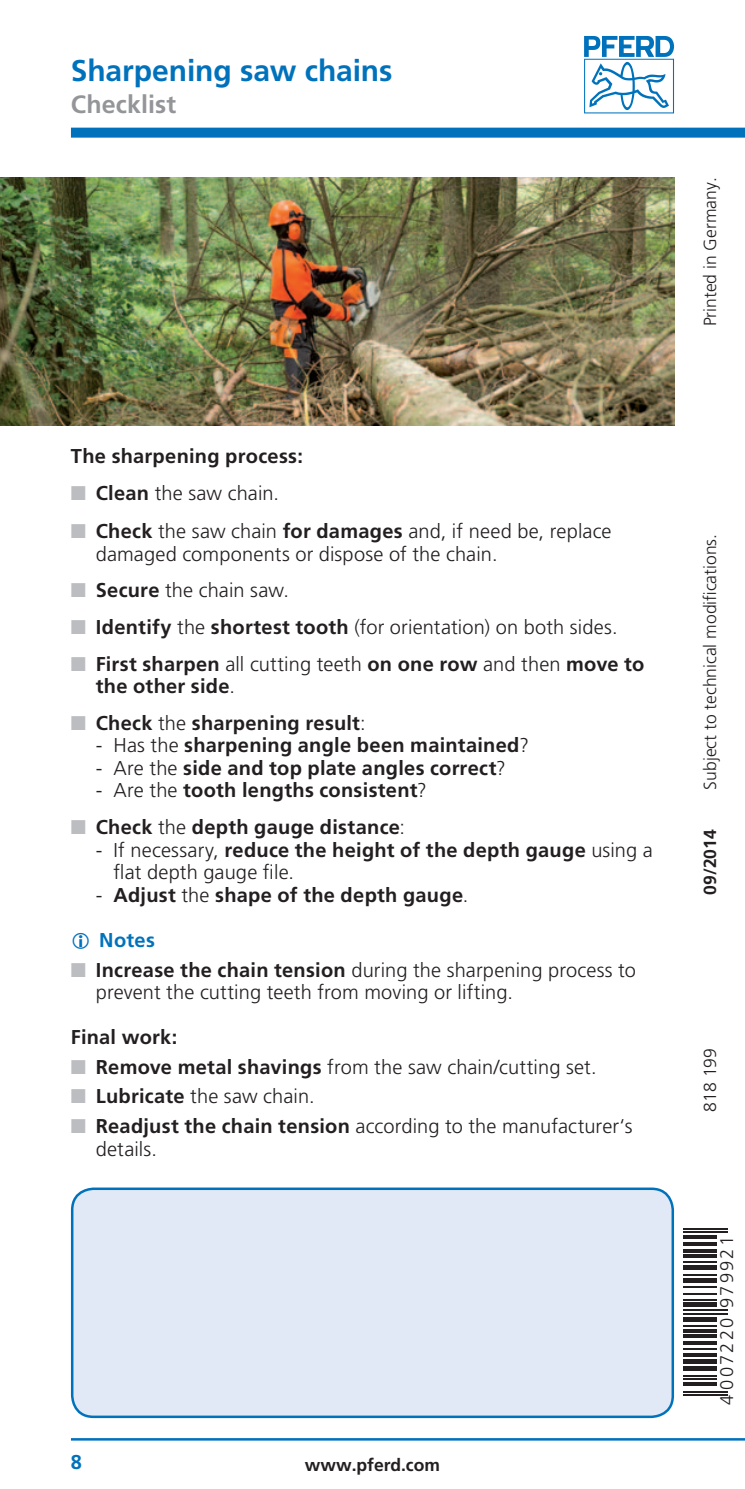
<style>
.page{position:relative;width:745px;height:1489px;background:#fff}
.page>*{position:absolute;margin:0;border:0;box-sizing:border-box;transform-origin:0 0}
.t1{font:700 30px "Frutiger LT Pro";letter-spacing:-.005em;color:#0072bc}
.t2{font:700 25px "Frutiger LT Pro";letter-spacing:.005em;color:#939598}
.t3{font:300 20px/22.5px "Frutiger LT Pro";letter-spacing:.005em;color:#231f20}
.t4{font:700 20px/22.5px "Frutiger LT Pro";letter-spacing:.015em;color:#231f20}
.t5{font:700 20px "Frutiger LT Pro";letter-spacing:.015em;color:#0072bc}
.t6{font:300 18.25px "Frutiger LT Pro";letter-spacing:.12em;color:#231f20}
.t7{font:300 17.5px "Frutiger LT Pro";color:#231f20}
.t8{font:700 17.5px "Frutiger LT Pro";color:#231f20}
.s1{color:#bcbdc0}
.s2{font-weight:700}
.s3{font-weight:300}
</style>
<div class="page">
<hr style="left:71px;top:1437px;width:673px;height:3px;background:#0072bc">
<svg style="left:584px;top:36px;width:89px;height:77px"></svg>
<div style="left:71px;top:128px;width:673px;height:10px;background:#0072bc"></div>
<img style="left:0;top:177px;width:673px;height:248px">
<div style="left:72px;top:1188px;width:600px;height:228px;background:#e1e9f6;border-radius:21px"></div>
<div style="left:71px;top:1187px;width:602px;height:230px;border:2px solid #0072bc;border-radius:21px"></div>
<svg style="left:683px;top:1228px;width:45px;height:168px"></svg>
<hr style="left:682px;top:1394px;width:45px;height:1px;background:#231f20">
<hr style="left:682px;top:1390px;width:45px;height:2px;background:#231f20">
<svg style="left:683px;top:1381px;width:33px;height:4px"></svg>
<hr style="left:682px;top:1378px;width:34px;height:1px;background:#231f20">
<hr style="left:682px;top:1374px;width:34px;height:2px;background:#231f20">
<div style="left:682px;top:1365px;width:34px;height:5px;background:#231f20"></div>
<div style="left:682px;top:1358px;width:34px;height:5px;background:#231f20"></div>
<hr style="left:682px;top:1353px;width:34px;height:3px;background:#231f20">
<hr style="left:682px;top:1348px;width:34px;height:1px;background:#231f20">
<hr style="left:682px;top:1341px;width:34px;height:3px;background:#231f20">
<hr style="left:682px;top:1334px;width:34px;height:3px;background:#231f20">
<hr style="left:682px;top:1328px;width:34px;height:3px;background:#231f20">
<hr style="left:682px;top:1325px;width:34px;height:1px;background:#231f20">
<div style="left:682px;top:1316px;width:34px;height:5px;background:#231f20"></div>
<hr style="left:682px;top:1312px;width:45px;height:2px;background:#231f20">
<hr style="left:682px;top:1309px;width:45px;height:1px;background:#231f20">
<div style="left:682px;top:1302px;width:34px;height:5px;background:#231f20"></div>
<hr style="left:682px;top:1298px;width:34px;height:2px;background:#231f20">
<hr style="left:682px;top:1293px;width:34px;height:1px;background:#231f20">
<hr style="left:682px;top:1286px;width:34px;height:1px;background:#231f20">
<div style="left:682px;top:1277px;width:34px;height:5px;background:#231f20"></div>
<hr style="left:682px;top:1273px;width:34px;height:2px;background:#231f20">
<hr style="left:682px;top:1265px;width:34px;height:4px;background:#231f20">
<hr style="left:682px;top:1261px;width:34px;height:1px;background:#231f20">
<hr style="left:682px;top:1254px;width:34px;height:3px;background:#231f20">
<hr style="left:682px;top:1249px;width:34px;height:3px;background:#231f20">
<hr style="left:682px;top:1242px;width:34px;height:3px;background:#231f20">
<hr style="left:682px;top:1235px;width:34px;height:3px;background:#231f20">
<hr style="left:682px;top:1231px;width:45px;height:1px;background:#231f20">
<hr style="left:682px;top:1227px;width:45px;height:2px;background:#231f20">
<h1 class="t1" style="left:71px;top:53px;width:323px">Sharpening saw chains</h1>
<p class="t2" style="left:71px;top:90px;width:107px">Checklist</p>
<p class="t4" style="left:71px;top:445px;width:233px">The sharpening process:</p>
<p class="t3" style="left:71px;top:482px;width:209px"><span class="s1">■</span> <span class="s2">Clean</span> the saw chain.</p>
<p class="t3" style="left:96px;top:520px;width:517px;text-indent:-25px"><span class="s1">■</span> <span class="s2">Check</span> the saw chain <span class="s2">for damages</span> and, if need be, replace damaged components or dispose of the chain.</p>
<p class="t3" style="left:71px;top:579px;width:219px"><span class="s1">■</span> <span class="s2">Secure</span> the chain saw.</p>
<p class="t3" style="left:71px;top:616px;width:547px"><span class="s1">■</span> <span class="s2">Identify</span> the <span class="s2">shortest tooth</span> (for orientation) on both sides.</p>
<p class="t4" style="left:96px;top:652px;width:549px;text-indent:-25px"><span class="s1">■</span> First sharpen <span class="s3">all cutting teeth</span> on one row <span class="s3">and then</span> move to the other side<span class="s3">.</span></p>
<p class="t4" style="left:71px;top:711px;width:296px"><span class="s1">■</span> Check <span class="s3">the</span> sharpening result<span class="s3">:</span></p>
<p class="t4" style="left:96px;top:734px;width:434px"><span class="s3">- Has the</span> sharpening angle been maintained<span class="s3">?</span></p>
<p class="t4" style="left:96px;top:756px;width:411px"><span class="s3">- Are the</span> side and top plate angles correct<span class="s3">?</span></p>
<p class="t4" style="left:96px;top:779px;width:332px"><span class="s3">- Are the</span> tooth lengths consistent<span class="s3">?</span></p>
<p class="t4" style="left:71px;top:816px;width:335px"><span class="s1">■</span> Check <span class="s3">the</span> depth gauge distance<span class="s3">:</span></p>
<p class="t3" style="left:113px;top:838px;width:540px;text-indent:-18px">- If necessary, <span class="s2">reduce the height of the depth gauge</span> using a flat depth gauge file.</p>
<p class="t4" style="left:96px;top:883px;width:374px"><span class="s3">-</span> Adjust <span class="s3">the</span> shape of the depth gauge<span class="s3">.</span></p>
<p class="t5" style="left:99px;top:928px;width:57px">Notes</p>
<p class="t3" style="left:96px;top:958px;width:541px;text-indent:-25px"><span class="s1">■</span> <span class="s2">Increase the chain tension</span> during the sharpening process to prevent the cutting teeth from moving or lifting.</p>
<p class="t4" style="left:71px;top:1026px;width:108px">Final work:</p>
<p class="t3" style="left:71px;top:1055px;width:527px"><span class="s1">■</span> <span class="s2">Remove metal shavings</span> from the saw chain/cutting set.</p>
<p class="t3" style="left:71px;top:1085px;width:245px"><span class="s1">■</span> <span class="s2">Lubricate</span> the saw chain.</p>
<p class="t3" style="left:96px;top:1114px;width:538px;text-indent:-25px"><span class="s1">■</span> <span class="s2">Readjust the chain tension</span> according to the manufacturer‘s details.</p>
<p class="t5" style="left:71px;top:1449px;width:13px">8</p>
<p class="t8" style="left:305px;top:1454px;width:136px">www.pferd.com</p>
<p class="t7" style="left:699px;top:326px;width:150px;rotate:-90deg">Printed in Germany.</p>
<p class="t7" style="left:699px;top:789px;width:257px;rotate:-90deg">Subject to technical modifications.</p>
<p class="t8" style="left:699px;top:894px;width:67px;rotate:-90deg">09/2014</p>
<p class="t7" style="left:699px;top:1111px;width:65px;rotate:-90deg">818 199</p>
<p class="t6" style="left:716px;top:1404px;width:170px;rotate:-90deg">4007220 979921</p>
</div>
